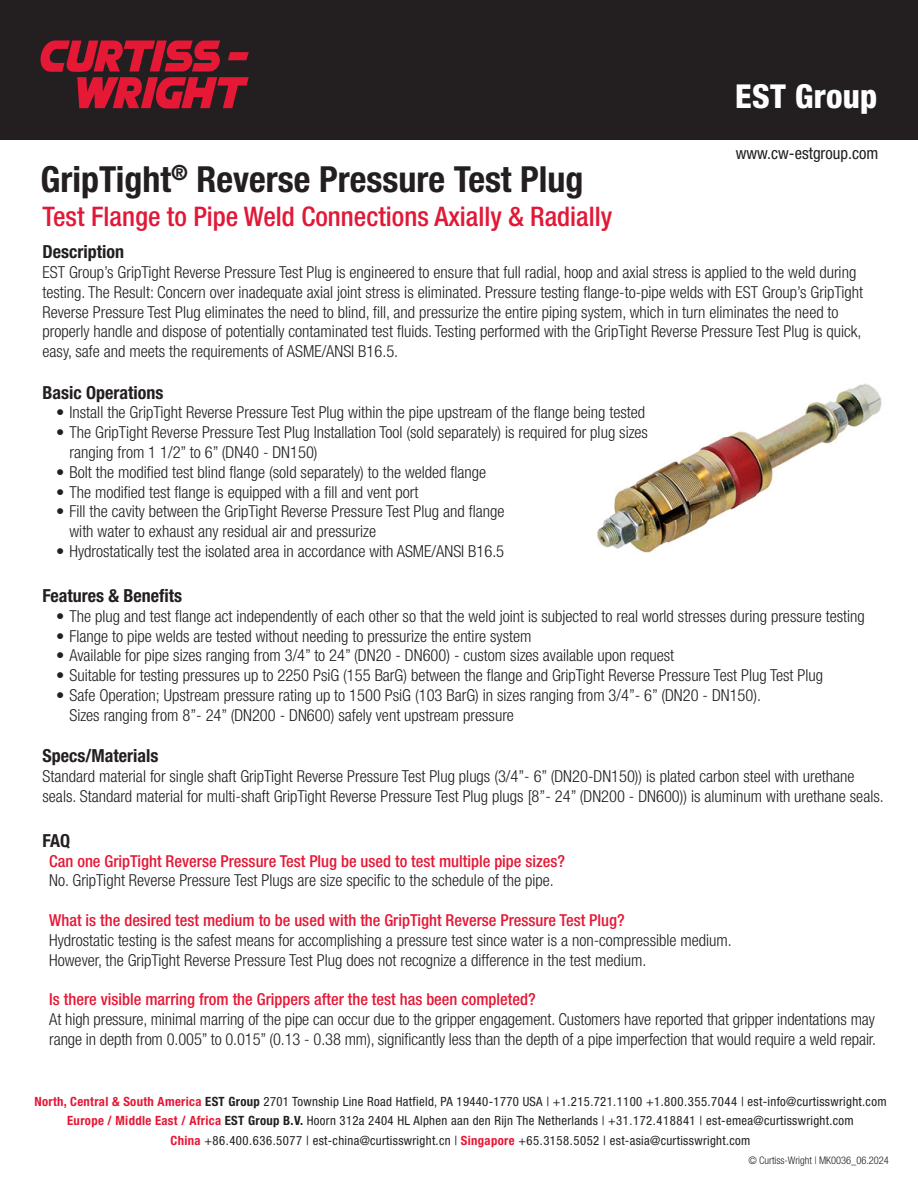
<style>
.page{position:relative;width:918px;height:1188px;background:#fff}
.page>*{position:absolute;margin:0;border:0;box-sizing:border-box;transform-origin:0 0}
.t1{font:700 condensed 36px "Helvetica Neue LT Std";color:#231f20}
.t2{font:800 condensed 33px "Helvetica Neue LT Std";letter-spacing:.01em;color:#fff}
.t3{font:500 condensed 27px "Helvetica Neue LT Std";color:#e11837}
.t4{font:700 condensed 18px "Helvetica Neue LT Std";color:#231f20}
.t5{font:300 condensed 16.5px/19.8px "Helvetica Neue LT Std";color:#231f20}
.t6{font:condensed 16.5px "Helvetica Neue LT Std";color:#231f20}
.t7{font:condensed 12.75px/19.5px "Helvetica Neue LT Std";letter-spacing:.025em;color:#231f20;text-align:center}
.t8{font:300 condensed 10.5px "Helvetica Neue LT Std";letter-spacing:-.005em;color:#231f20}
.s1{font-weight:500;color:#e51836}
.s2{font-weight:700;color:#e51836}
.s3{font-weight:700}
</style>
<div class="page">
<div style="left:0;top:0;width:918px;height:140px;background:#231f20"></div>
<svg style="left:40px;top:40px;width:209px;height:69px"></svg>
<img style="left:597px;top:384px;width:285px;height:169px">
<p class="t1" style="left:40px;top:158px;width:545px">GripTight<sup>®</sup> Reverse Pressure Test Plug</p>
<p class="t3" style="left:43px;top:200px;width:571px">Test Flange to Pipe Weld Connections Axially &amp; Radially</p>
<h2 class="t2" style="left:735px;top:76px;width:144px">EST Group</h2>
<p class="t6" style="left:736px;top:143px;width:144px">www.cw-estgroup.com</p>
<p class="t4" style="left:43px;top:241px;width:83px">Description</p>
<p class="t5" style="left:43px;top:262px;width:822px">EST Group’s GripTight Reverse Pressure Test Plug is engineered to ensure that full radial, hoop and axial stress is applied to the weld during testing. The Result: Concern over inadequate axial joint stress is eliminated. Pressure testing flange-to-pipe welds with EST Group’s GripTight Reverse Pressure Test Plug eliminates the need to blind, fill, and pressurize the entire piping system, which in turn eliminates the need to properly handle and dispose of potentially contaminated test fluids. Testing performed with the GripTight Reverse Pressure Test Plug is quick, easy, safe and meets the requirements of ASME/ANSI B16.5.</p>
<p class="t4" style="left:43px;top:381px;width:122px">Basic Operations</p>
<p class="t5" style="left:56px;top:402px;width:591px">• Install the GripTight Reverse Pressure Test Plug within the pipe upstream of the flange being tested</p>
<p class="t5" style="left:70px;top:422px;width:580px;text-indent:-14px">• The GripTight Reverse Pressure Test Plug Installation Tool (sold separately) is required for plug sizes ranging from 1 1/2” to 6” (DN40 - DN150)</p>
<p class="t5" style="left:56px;top:462px;width:432px">• Bolt the modified test blind flange (sold separately) to the welded flange</p>
<p class="t5" style="left:56px;top:482px;width:364px">• The modified test flange is equipped with a fill and vent port</p>
<p class="t5" style="left:70px;top:501px;width:437px;text-indent:-14px">• Fill the cavity between the GripTight Reverse Pressure Test Plug and flange with water to exhaust any residual air and pressurize</p>
<p class="t5" style="left:56px;top:541px;width:450px">• Hydrostatically test the isolated area in accordance with ASME/ANSI B16.5</p>
<p class="t4" style="left:43px;top:585px;width:141px">Features &amp; Benefits</p>
<p class="t5" style="left:56px;top:606px;width:810px">• The plug and test flange act independently of each other so that the weld joint is subjected to real world stresses during pressure testing</p>
<p class="t5" style="left:56px;top:626px;width:477px">• Flange to pipe welds are tested without needing to pressurize the entire system</p>
<p class="t5" style="left:56px;top:645px;width:620px">• Available for pipe sizes ranging from 3/4” to 24” (DN20 - DN600) - custom sizes available upon request</p>
<p class="t5" style="left:56px;top:665px;width:769px">• Suitable for testing pressures up to 2250 PsiG (155 BarG) between the flange and GripTight Reverse Pressure Test Plug Test Plug</p>
<p class="t5" style="left:70px;top:685px;width:693px;text-indent:-14px">• Safe Operation; Upstream pressure rating up to 1500 PsiG (103 BarG) in sizes ranging from 3/4”- 6” (DN20 - DN150).<br>Sizes ranging from 8”- 24” (DN200 - DN600) safely vent upstream pressure</p>
<p class="t4" style="left:43px;top:745px;width:117px">Specs/Materials</p>
<p class="t5" style="left:43px;top:766px;width:843px">Standard material for single shaft GripTight Reverse Pressure Test Plug plugs (3/4”- 6” (DN20-DN150)) is plated carbon steel with urethane seals. Standard material for multi-shaft GripTight Reverse Pressure Test Plug plugs [8”- 24” (DN200 - DN600)) is aluminum with urethane seals.</p>
<p class="t4" style="left:43px;top:829px;width:29px">FAQ</p>
<p class="t5" style="left:49px;top:851px;width:517px"><span class="s1">Can one GripTight Reverse Pressure Test Plug be used to test multiple pipe sizes?<br></span>No. GripTight Reverse Pressure Test Plugs are size specific to the schedule of the pipe.</p>
<p class="t5" style="left:49px;top:910px;width:684px"><span class="s1">What is the desired test medium to be used with the GripTight Reverse Pressure Test Plug?<br></span>Hydrostatic testing is the safest means for accomplishing a pressure test since water is a non-compressible medium.<br>However, the GripTight Reverse Pressure Test Plug does not recognize a difference in the test medium.</p>
<p class="t5" style="left:49px;top:989px;width:828px"><span class="s1">Is there visible marring from the Grippers after the test has been completed?<br></span>At high pressure, minimal marring of the pipe can occur due to the gripper engagement. Customers have reported that gripper indentations may range in depth from 0.005” to 0.015” (0.13 - 0.38 mm), significantly less than the depth of a pipe imperfection that would require a weld repair.</p>
<p class="t7" style="left:34px;top:1091px;width:854px"><span class="s2">North, Central &amp; South America</span> <span class="s3">EST Group</span> 2701 Township Line Road Hatfield, PA 19440-1770 USA | +1.215.721.1100 +1.800.355.7044 | est-info@curtisswright.com<br><span class="s2">Europe / Middle East / Africa</span> <span class="s3">EST Group B.V.</span> Hoorn 312a 2404 HL Alphen aan den Rijn The Netherlands | +31.172.418841 | est-emea@curtisswright.com<br><span class="s2">China</span> +86.400.636.5077 | est-china@curtisswright.cn | <span class="s2">Singapore</span> +65.3158.5052 | est-asia@curtisswright.com</p>
<p class="t8" style="left:748px;top:1154px;width:142px">© Curtiss-Wright | MK0036_06.2024</p>
</div>
